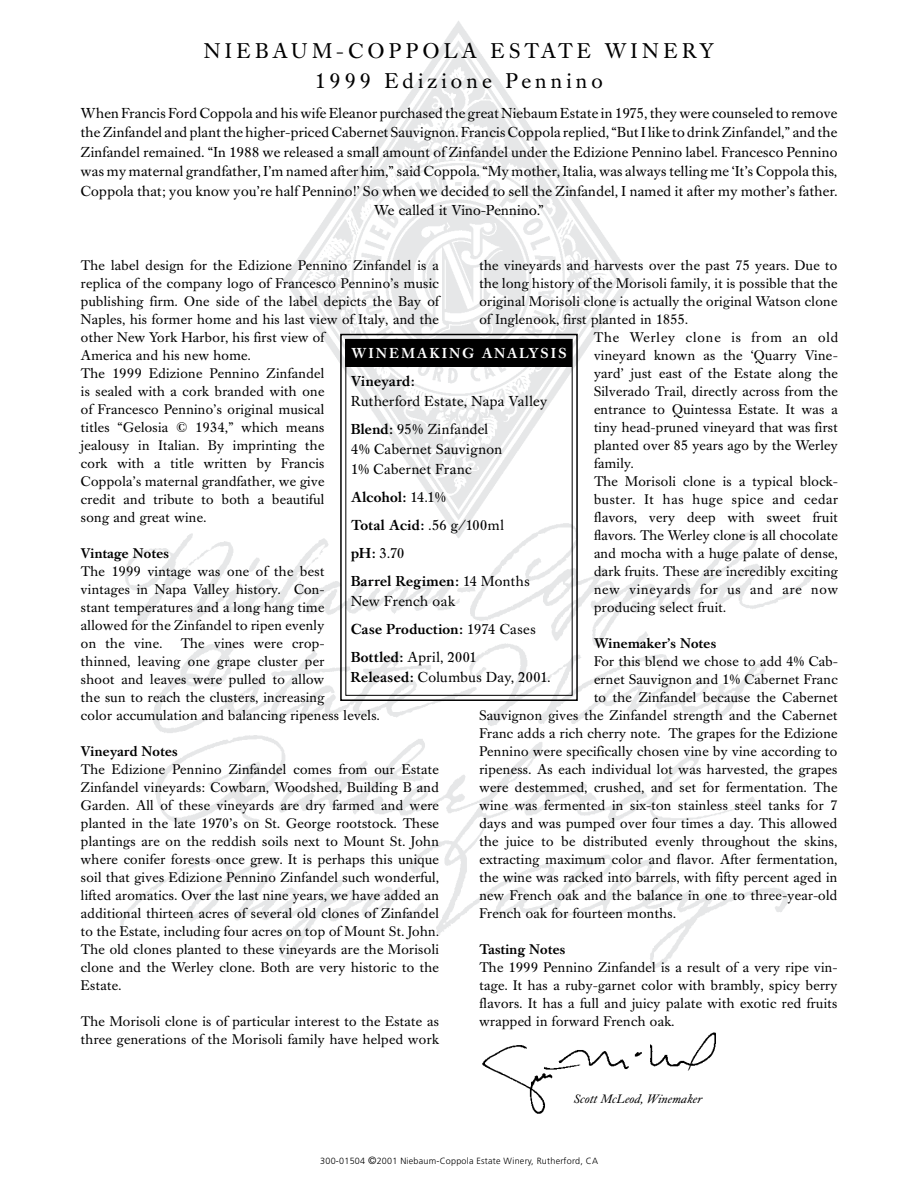
<style>
.page{position:relative;width:918px;height:1188px;background:#fff}
.page>*{position:absolute;margin:0;border:0;box-sizing:border-box;transform-origin:0 0}
.t1{font:21px/30px "Caslon Book BE";letter-spacing:.2em;color:#000;text-align:center}
.t2{font:14.25px/19.5px "Caslon Book BE";letter-spacing:.02em;color:#000}
.t3{font:500 14.25px/28px "Caslon Book BE";letter-spacing:.025em;color:#000}
.t4{font:500 14.25px "Caslon Book BE";letter-spacing:.16em;color:#fff}
.t5{font:13.8px/18px "Caslon Book BE";letter-spacing:.025em;color:#000}
.t6{font:500 13.8px "Caslon Book BE";letter-spacing:.025em;color:#000}
.t7{font:13.8px "Caslon Book BE";letter-spacing:.05em;color:#000}
.t8{font:13.8px "Caslon Book BE";letter-spacing:.06em;color:#000}
.t9{font:13.8px "Caslon Book BE";letter-spacing:.07em;color:#000}
.t10{font:12px "Caslon Book BE Italic Os F";letter-spacing:.025em;color:#000}
.t11{font:300 9px "Frutiger";letter-spacing:.025em;color:#000}
.s1{font-weight:500}
.s2{font-weight:400}
.s3{font-size:10.5px}
</style>
<div class="page">
<img style="left:125px;top:532px;width:688px;height:191px">
<img style="left:154px;top:723px;width:601px;height:113px">
<img style="left:120px;top:836px;width:668px;height:133px">
<img style="left:284px;top:21px;width:350px;height:518px">
<div style="left:340px;top:334px;width:238px;height:367px;border:2px solid #000"></div>
<div style="left:346px;top:339px;width:226px;height:28px;background:#000"></div>
<img style="left:482px;top:1032px;width:234px;height:82px">
<h1 class="t1" style="left:204px;top:36px;width:511px">NIEBAUM-COPPOLA ESTATE WINERY<br>1999 Edizione Pennino</h1>
<p class="t2" style="left:81px;top:104px;width:758px;text-align:center">When Francis Ford Coppola and his wife Eleanor purchased the great Niebaum Estate in 1975, they were counseled to remove the Zinfandel and plant the higher-priced Cabernet Sauvignon. Francis Coppola replied, “But I like to drink Zinfandel,” and the Zinfandel remained. “In 1988 we released a small amount of Zinfandel under the Edizione Pennino label. Francesco Pennino was my maternal grandfather, I’m named after him,” said Coppola. “My mother, Italia, was always telling me ‘It’s Coppola this, Coppola that; you know you’re half Pennino!’ So when we decided to sell the Zinfandel, I named it after my mother’s father.<br>We called it Vino-Pennino.”</p>
<p class="t5" style="left:479px;top:257px;width:359px">the vineyards and harvests over the past 75 years. Due to</p>
<p class="t5" style="left:479px;top:275px;width:360px">the long history of the Morisoli family, it is possible that the</p>
<p class="t5" style="left:479px;top:293px;width:359px">original Morisoli clone is actually the original Watson clone</p>
<p class="t5" style="left:479px;top:311px;width:210px">of Inglenook, first planted in 1855.</p>
<p class="t9" style="left:594px;top:329px;width:246px">The Werley clone is from an old</p>
<p class="t5" style="left:594px;top:347px;width:245px">vineyard known as the ‘Quarry Vine-</p>
<p class="t5" style="left:594px;top:365px;width:245px">yard’ just east of the Estate along the</p>
<p class="t5" style="left:594px;top:383px;width:245px">Silverado Trail, directly across from the</p>
<p class="t5" style="left:594px;top:401px;width:245px">entrance to Quintessa Estate. It was a</p>
<p class="t5" style="left:594px;top:419px;width:245px">tiny head-pruned vineyard that was first</p>
<p class="t5" style="left:594px;top:437px;width:245px">planted over 85 years ago by the Werley</p>
<p class="t5" style="left:594px;top:455px;width:41px">family.</p>
<p class="t5" style="left:594px;top:473px;width:245px">The Morisoli clone is a typical block-</p>
<p class="t7" style="left:594px;top:491px;width:246px">buster. It has huge spice and cedar</p>
<p class="t5" style="left:594px;top:509px;width:245px">flavors, very deep with sweet fruit</p>
<p class="t5" style="left:594px;top:527px;width:245px">flavors. The Werley clone is all chocolate</p>
<p class="t5" style="left:594px;top:545px;width:245px">and mocha with a huge palate of dense,</p>
<p class="t5" style="left:594px;top:563px;width:245px">dark fruits. These are incredibly exciting</p>
<p class="t8" style="left:594px;top:581px;width:246px">new vineyards for us and are now</p>
<p class="t5" style="left:594px;top:599px;width:134px">producing select fruit.</p>
<p class="t6" style="left:594px;top:635px;width:124px">Winemaker’s Notes</p>
<p class="t5" style="left:594px;top:653px;width:245px">For this blend we chose to add 4% Cab-</p>
<p class="t5" style="left:594px;top:671px;width:245px">ernet Sauvignon and 1% Cabernet Franc</p>
<p class="t5" style="left:594px;top:689px;width:245px">to the Zinfandel because the Cabernet</p>
<p class="t5" style="left:479px;top:707px;width:360px">Sauvignon gives the Zinfandel strength and the Cabernet</p>
<p class="t5" style="left:479px;top:725px;width:360px">Franc adds a rich cherry note. The grapes for the Edizione</p>
<p class="t5" style="left:479px;top:743px;width:359px">Pennino were specifically chosen vine by vine according to</p>
<p class="t5" style="left:479px;top:761px;width:360px">ripeness. As each individual lot was harvested, the grapes</p>
<p class="t5" style="left:479px;top:779px;width:360px">were destemmed, crushed, and set for fermentation. The</p>
<p class="t5" style="left:479px;top:797px;width:359px">wine was fermented in six-ton stainless steel tanks for 7</p>
<p class="t5" style="left:479px;top:815px;width:360px">days and was pumped over four times a day. This allowed</p>
<p class="t5" style="left:479px;top:833px;width:359px">the juice to be distributed evenly throughout the skins,</p>
<p class="t5" style="left:479px;top:851px;width:360px">extracting maximum color and flavor. After fermentation,</p>
<p class="t5" style="left:479px;top:869px;width:360px">the wine was racked into barrels, with fifty percent aged in</p>
<p class="t5" style="left:479px;top:887px;width:359px">new French oak and the balance in one to three-year-old</p>
<p class="t5" style="left:479px;top:905px;width:198px">French oak for fourteen months.</p>
<p class="t6" style="left:479px;top:941px;width:87px">Tasting Notes</p>
<p class="t5" style="left:479px;top:959px;width:359px;text-align:justify">The 1999 Pennino Zinfandel is a result of a very ripe vin&shy;tage. It has a ruby-garnet color with brambly, spicy berry flavors. It has a full and juicy palate with exotic red fruits wrapped in forward French oak.</p>
<p class="t5" style="left:81px;top:257px;width:360px">The label design for the Edizione Pennino Zinfandel is a replica of the company logo of Francesco Pennino’s music publishing firm. One side of the label depicts the Bay of Naples, his former home and his last view of Italy, and the other New York Harbor, his first view of<br>America and his new home.<br>The 1999 Edizione Pennino Zinfandel<br>is sealed with a cork branded with one<br>of Francesco Pennino’s original musical<br>titles “Gelosia © 1934,” which means<br>jealousy in Italian. By imprinting the<br>cork with a title written by Francis<br>Coppola’s maternal grandfather, we give<br>credit and tribute to both a beautiful<br>song and great wine.</p>
<p class="t6" style="left:81px;top:545px;width:90px">Vintage Notes</p>
<p class="t5" style="left:81px;top:563px;width:245px;text-align:justify">The 1999 vintage was one of the best vintages in Napa Valley history. Con&shy;stant temperatures and a long hang time allowed for the Zinfandel to ripen evenly on the vine.</p>
<p class="t4" style="left:351px;top:345px;width:216px">WINEMAKING ANALYSIS</p>
<p class="t3" style="left:351px;top:367px;width:65px">Vineyard:</p>
<p class="t2" style="left:351px;top:387px;width:198px;line-height:28px">Rutherford Estate, Napa Valley<br><span class="s1">Blend:</span> 95% Zinfandel</p>
<p class="t2" style="left:351px;top:439px;width:153px;line-height:20px">4% Cabernet Sauvignon<br>1% Cabernet Franc</p>
<p class="t3" style="left:351px;top:483px;width:180px">Alcohol: <span class="s2">14.1%<br></span>Total Acid: <span class="s2">.56 g/100ml </span>pH: <span class="s2">3.70<br></span>Barrel Regimen: <span class="s2">14 Months</span></p>
<p class="t2" style="left:351px;top:587px;width:186px;line-height:28px">New French oak<br><span class="s1">Case Production:</span> 1974 Cases<br><span class="s1">Bottled:</span> April, 2001</p>
<p class="t2" style="left:351px;top:668px;width:201px"><span class="s1">Released:</span> Columbus Day, 2001.</p>
<p class="t5" style="left:81px;top:635px;width:300px;text-indent:100px">The vines were crop-<br>thinned, leaving one grape cluster per<br>shoot and leaves were pulled to allow<br>the sun to reach the clusters, increasing<br>color accumulation and balancing ripeness levels.</p>
<p class="t6" style="left:81px;top:743px;width:98px">Vineyard Notes</p>
<p class="t5" style="left:81px;top:761px;width:360px;text-align:justify">The Edizione Pennino Zinfandel comes from our Estate Zinfandel vineyards: Cowbarn, Woodshed, Building B and Garden. All of these vineyards are dry farmed and were planted in the late 1970’s on St. George rootstock. These plantings are on the reddish soils next to Mount St. John where conifer forests once grew. It is perhaps this unique soil that gives Edizione Pennino Zinfandel such wonderful, lifted aromatics. Over the last nine years, we have added an additional thirteen acres of several old clones of Zinfandel to the Estate, including four acres on top of Mount St. John.<br>The old clones planted to these vineyards are the Morisoli clone and the Werley clone. Both are very historic to the Estate.</p>
<p class="t5" style="left:81px;top:1013px;width:359px">The Morisoli clone is of particular interest to the Estate as three generations of the Morisoli family have helped work</p>
<p class="t10" style="left:574px;top:1092px;width:129px">Scott McLeod, Winemaker</p>
<p class="t11" style="left:320px;top:1156px;width:279px">300-01504 <span class="s3">©</span>2001 Niebaum-Coppola Estate Winery, Rutherford, CA</p>
</div>
